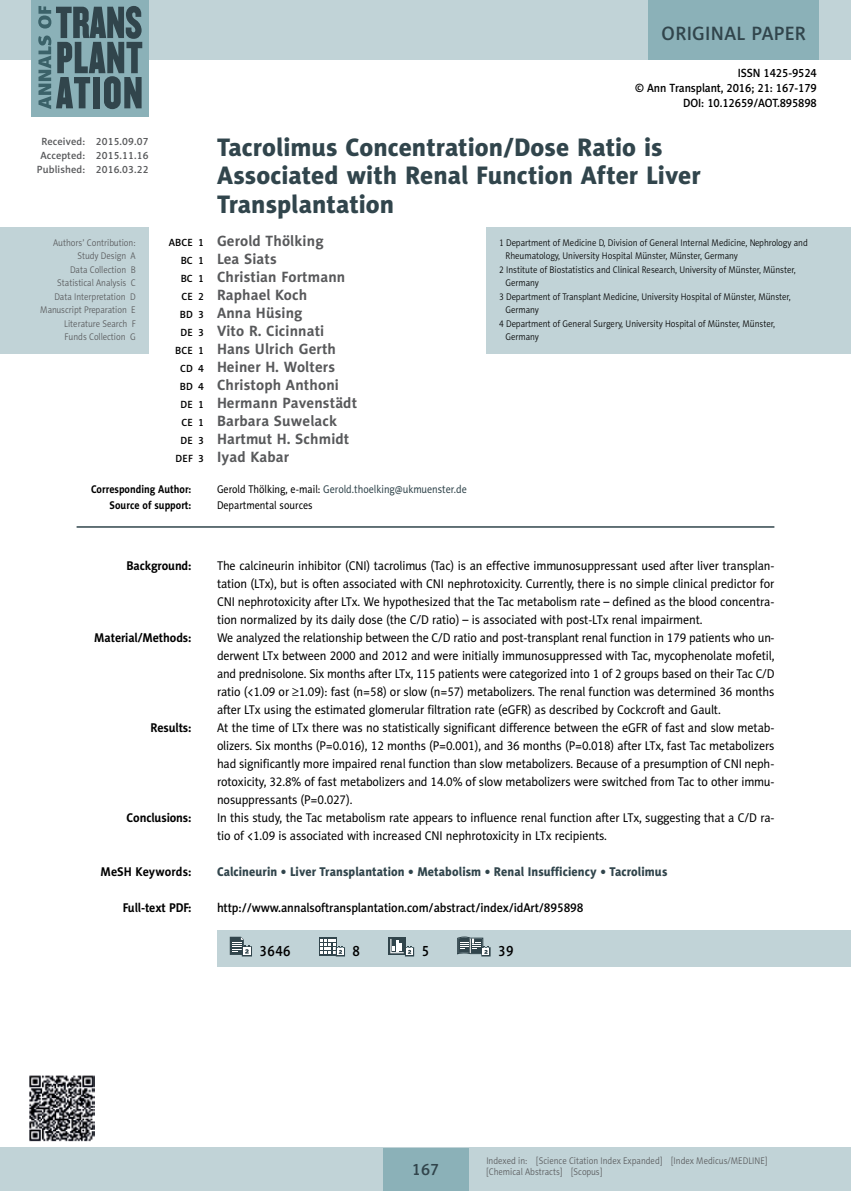
<style>
.page{position:relative;width:851px;height:1191px;background:#fff}
.page>*{position:absolute;margin:0;border:0;box-sizing:border-box;transform-origin:0 0}
.t1{font:25.5px/28.5px "Naomi Sans EFN Heavy";color:#31454c}
.t2{font:19.5px "Naomi Sans EFN Medium";letter-spacing:.015em;color:#31454c}
.t3{font:16.5px "Naomi Sans EFN Medium";color:#31454c}
.t4{font:700 15px "Naomi Sans EFN";letter-spacing:.01em;color:#58595b}
.t5{font:15px "Naomi Sans EFN Medium";letter-spacing:.03em;color:#000;scale:.9 1}
.t6{font:12.75px/18px "Naomi Sans EFN";letter-spacing:-.01em;color:#000;text-align:justify;scale:.95 1}
.t7{font:12.75px/18px "Naomi Sans EFN";letter-spacing:-.01em;color:#000;text-align:justify;scale:.94 1}
.t8{font:12.75px "Naomi Sans EFN Heavy";letter-spacing:.005em;color:#31454c;scale:.95 1}
.t9{font:12.75px "Naomi Sans EFN Medium";letter-spacing:-.01em;color:#000;scale:.95 1}
.t10{font:700 12.75px "Naomi Sans EFN";letter-spacing:-.01em;color:#000;scale:.95 1}
.t11{font:700 12.75px "Naomi Sans EFN";letter-spacing:-.01em;color:#000;scale:.94 1}
.t12{font:12px/15px "Naomi Sans EFN Medium";letter-spacing:-.01em;color:#000;text-align:right;scale:.95 1}
.t13{font:11.25px "Naomi Sans EFN";color:#31454c;scale:.9 1}
.t14{font:700 11.25px "Naomi Sans EFN";color:#000;scale:.9 1}
.t15{font:11.25px "Naomi Sans EFN";color:#000;scale:.9 1}
.t16{font:10.5px/13.5px "Naomi Sans EFN Medium";letter-spacing:.01em;color:#58595b;text-align:center}
.t17{font:9.75px "Naomi Sans EFN Light";color:#000;scale:.9 1}
.t18{font:9.75px/13.5px "Naomi Sans EFN Light";color:#58595b;text-align:right;scale:.9 1}
.s1{font-family:"Naomi Sans EFN Medium";font-weight:400;font-size:10.5px;color:#000}
.s2{color:#000}
.s3{font-family:"Standard Sym L"}
</style>
<div class="page">
<hr style="left:77px;top:526px;width:697px;height:2px;background:#31454c">
<div style="left:0;top:228px;width:148px;height:126px;background:#c1d3d7"></div>
<div style="left:486px;top:228px;width:364px;height:126px;background:#c1d3d7"></div>
<div style="left:217px;top:930px;width:633px;height:36px;background:#c1d3d7"></div>
<svg style="left:230px;top:936px;width:22px;height:20px"></svg>
<div style="left:319px;top:937px;width:17px;height:18px;background:#31454c"></div>
<svg style="left:320px;top:938px;width:25px;height:18px"></svg>
<div style="left:388px;top:937px;width:18px;height:18px;background:#31454c"></div>
<svg style="left:390px;top:939px;width:24px;height:17px"></svg>
<svg style="left:457px;top:936px;width:33px;height:20px"></svg>
<img style="left:29px;top:1075px;width:66px;height:66px">
<div style="left:0;top:1148px;width:850px;height:43px;background:#c1d3d7"></div>
<div style="left:383px;top:1147px;width:85px;height:43px;background:#8bb1b8"></div>
<div style="left:0;top:0;width:850px;height:60px;background:#c1d3d7"></div>
<div style="left:648px;top:0;width:171px;height:60px;background:#8bb1b8"></div>
<div style="left:32px;top:0;width:117px;height:117px;background:#8bb1b8"></div>
<svg style="left:38px;top:6px;width:104px;height:103px"></svg>
<h2 class="t2" style="left:661px;top:22px;width:146px">ORIGINAL PAPER</h2>
<p class="t12" style="left:635px;top:65px;width:193px">ISSN 1425-9524<br>© Ann Transplant, 2016; 21: 167-179<br>DOI: 10.12659/AOT.895898</p>
<p class="t16" style="left:37px;top:135px;width:113px">Received: 2015.09.07<br>Accepted: 2015.11.16<br>Published: 2016.03.22</p>
<h1 class="t1" style="left:217px;top:132px;width:485px">Tacrolimus Concentration/Dose Ratio is<br>Associated with Renal Function After Liver<br>Transplantation</h1>
<p class="t4" style="left:169px;top:232px;width:156px"><span class="s1">ABCE 1</span> Gerold Thölking</p>
<p class="t4" style="left:181px;top:250px;width:98px"><span class="s1">BC 1</span> Lea Siats</p>
<p class="t4" style="left:181px;top:268px;width:166px"><span class="s1">BC 1</span> Christian Fortmann</p>
<p class="t4" style="left:181px;top:286px;width:127px"><span class="s1">CE 2</span> Raphael Koch</p>
<p class="t4" style="left:180px;top:304px;width:124px"><span class="s1">BD 3</span> Anna Hüsing</p>
<p class="t4" style="left:180px;top:322px;width:145px"><span class="s1">DE 3</span> Vito R. Cicinnati</p>
<p class="t4" style="left:175px;top:340px;width:162px"><span class="s1">BCE 1</span> Hans Ulrich Gerth</p>
<p class="t4" style="left:180px;top:358px;width:156px"><span class="s1">CD 4</span> Heiner H. Wolters</p>
<p class="t4" style="left:180px;top:376px;width:161px"><span class="s1">BD 4</span> Christoph Anthoni</p>
<p class="t4" style="left:180px;top:394px;width:178px"><span class="s1">DE 1</span> Hermann Pavenstädt</p>
<p class="t4" style="left:181px;top:412px;width:157px"><span class="s1">CE 1</span> Barbara Suwelack</p>
<p class="t4" style="left:180px;top:430px;width:170px"><span class="s1">DE 3</span> Hartmut H. Schmidt</p>
<p class="t4" style="left:176px;top:448px;width:115px"><span class="s1">DEF 3</span> Iyad Kabar</p>
<p class="t14" style="left:91px;top:483px;width:113px">Corresponding Author:</p>
<p class="t13" style="left:217px;top:483px;width:279px"><span class="s2">Gerold Thölking, e-mail:</span> Gerold.thoelking@ukmuenster.de</p>
<p class="t14" style="left:110px;top:499px;width:92px">Source of support:</p>
<p class="t15" style="left:217px;top:499px;width:108px">Departmental sources</p>
<p class="t18" style="left:40px;top:236px;width:107px">Authors’ Contribution:<br>Study Design A<br>Data Collection B<br>Statistical Analysis C<br>Data Interpretation D<br>Manuscript Preparation E<br>Literature Search F<br>Funds Collection G</p>
<p class="t17" style="left:499px;top:237px;width:344px">1 Department of Medicine D, Division of General Internal Medicine, Nephrology and</p>
<p class="t17" style="left:505px;top:250px;width:260px">Rheumatology, University Hospital Münster, Münster, Germany</p>
<p class="t17" style="left:499px;top:264px;width:331px">2 Institute of Biostatistics and Clinical Research, University of Münster, Münster,</p>
<p class="t17" style="left:505px;top:278px;width:39px">Germany</p>
<p class="t17" style="left:499px;top:291px;width:325px">3 Department of Transplant Medicine, University Hospital of Münster, Münster,</p>
<p class="t17" style="left:505px;top:305px;width:39px">Germany</p>
<p class="t17" style="left:499px;top:318px;width:308px">4 Department of General Surgery, University Hospital of Münster, Münster,</p>
<p class="t17" style="left:505px;top:332px;width:39px">Germany</p>
<p class="t10" style="left:126px;top:558px;width:70px">Background:</p>
<p class="t6" style="left:217px;top:557px;width:588px">The calcineurin inhibitor (CNI) tacrolimus (Tac) is an effective immunosuppressant used after liver transplan&shy;tation (LTx), but is often associated with CNI nephrotoxicity. Currently, there is no simple clinical predictor for CNI nephrotoxicity after LTx. We hypothesized that the Tac metabolism rate – defined as the blood concentra&shy;tion normalized by its daily dose (the C/D ratio) – is associated with post-LTx renal impairment.</p>
<p class="t11" style="left:94px;top:630px;width:105px">Material/Methods:</p>
<p class="t7" style="left:217px;top:629px;width:594px">We analyzed the relationship between the C/D ratio and post-transplant renal function in 179 patients who un&shy;derwent LTx between 2000 and 2012 and were initially immunosuppressed with Tac, mycophenolate mofetil, and prednisolone. Six months after LTx, 115 patients were categorized into 1 of 2 groups based on their Tac C/D ratio (&lt;1.09 or <span class="s3">³</span>1.09): fast (n=58) or slow (n=57) metabolizers. The renal function was determined 36 months after LTx using the estimated glomerular filtration rate (eGFR) as described by Cockcroft and Gault.</p>
<p class="t10" style="left:150px;top:720px;width:45px">Results:</p>
<p class="t6" style="left:217px;top:719px;width:588px">At the time of LTx there was no statistically significant difference between the eGFR of fast and slow metab&shy;olizers. Six months (P=0.016), 12 months (P=0.001), and 36 months (P=0.018) after LTx, fast Tac metabolizers had significantly more impaired renal function than slow metabolizers. Because of a presumption of CNI neph&shy;rotoxicity, 32.8% of fast metabolizers and 14.0% of slow metabolizers were switched from Tac to other immu&shy;nosuppressants (P=0.027).</p>
<p class="t10" style="left:127px;top:810px;width:70px">Conclusions:</p>
<p class="t6" style="left:217px;top:809px;width:588px">In this study, the Tac metabolism rate appears to influence renal function after LTx, suggesting that a C/D ra&shy;tio of &lt;1.09 is associated with increased CNI nephrotoxicity in LTx recipients.</p>
<p class="t10" style="left:100px;top:864px;width:97px">MeSH Keywords:</p>
<p class="t8" style="left:217px;top:864px;width:475px">Calcineurin • Liver Transplantation • Metabolism • Renal Insufficiency • Tacrolimus</p>
<p class="t10" style="left:123px;top:900px;width:74px">Full-text PDF:</p>
<p class="t9" style="left:217px;top:900px;width:387px">http://www.annalsoftransplantation.com/abstract/index/idArt/895898</p>
<p class="t5" style="left:259px;top:942px;width:36px">3646</p>
<p class="t5" style="left:352px;top:942px;width:10px">8</p>
<p class="t5" style="left:421px;top:942px;width:10px">5</p>
<p class="t5" style="left:498px;top:942px;width:19px">39</p>
<p class="t3" style="left:412px;top:1160px;width:29px">167</p>
<p class="t18" style="left:486px;top:1155px;width:313px;line-height:11.2px;text-align:left">Indexed in: [Science Citation Index Expanded] [Index Medicus/MEDLINE] [Chemical Abstracts] [Scopus]</p>
</div>
